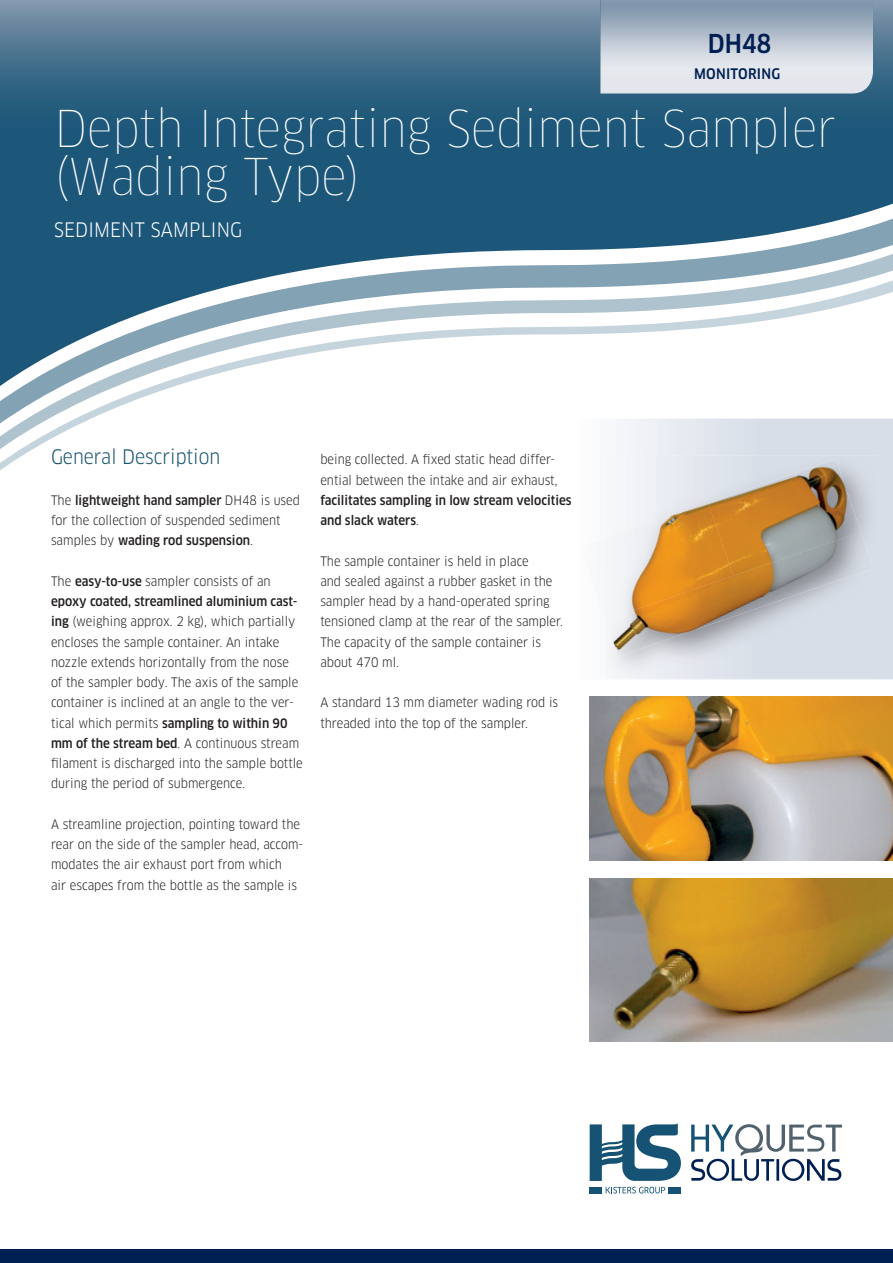
<style>
.page{position:relative;width:893px;height:1263px;background:#fff}
.page>*{position:absolute;margin:0;border:0;box-sizing:border-box;transform-origin:0 0}
.t1{font:100 condensed 49.5px/48px "Clan OT";color:#fff}
.t2{font:500 condensed 25.5px "Clan OT";color:#002053}
.t3{font:condensed 19.5px "Clan OT";color:#175270}
.t4{font:condensed 19.5px "Clan OT";letter-spacing:.01em;color:#fff}
.t5{font:500 condensed 14.25px "Clan OT";letter-spacing:.015em;color:#002053}
.t6{font:condensed 12.75px/20.2px "Clan OT";color:#231f20}
.t7{font:500 condensed 12.75px/20.2px "Clan OT";color:#231f20}
.s1{font-weight:500}
.s2{font-weight:400}
</style>
<div class="page">
<div style="left:0;top:1249px;width:893px;height:14px;background:#002053"></div>
<svg style="left:0;top:0;width:893px;height:214px;background:#316483"></svg>
<svg style="left:0;top:214px;width:893px;height:35px;background:#346888"></svg>
<svg style="left:0;top:249px;width:893px;height:27px"></svg>
<svg style="left:0;top:276px;width:893px;height:194px"></svg>
<img style="left:600px;top:0;width:273px;height:94px">
<svg style="left:590px;top:1123px;width:91px;height:58px"></svg>
<svg style="left:691px;top:1124px;width:151px;height:57px"></svg>
<div style="left:590px;top:1187px;width:12px;height:6px;background:#155274"></div>
<div style="left:668px;top:1187px;width:12px;height:6px;background:#155274"></div>
<svg style="left:606px;top:1187px;width:59px;height:6px"></svg>
<svg style="left:573px;top:419px;width:320px;height:260px"></svg>
<img style="left:603px;top:455px;width:275px;height:224px">
<img style="left:580px;top:539px;width:23px;height:74px">
<img style="left:603px;top:503px;width:105px;height:117px">
<img style="left:708px;top:459px;width:153px;height:73px">
<img style="left:606px;top:532px;width:267px;height:124px">
<img style="left:590px;top:878px;width:303px;height:164px">
<img style="left:590px;top:697px;width:303px;height:164px">
<h2 class="t2" style="left:708px;top:29px;width:65px">DH48</h2>
<p class="t5" style="left:694px;top:66px;width:88px">MONITORING</p>
<h1 class="t1" style="left:54px;top:105px;width:783px">Depth Integrating Sediment Sampler (Wading Type)</h1>
<h3 class="t4" style="left:54px;top:218px;width:190px">SEDIMENT SAMPLING</h3>
<h3 class="t3" style="left:51px;top:446px;width:171px">General Description</h3>
<p class="t6" style="left:51px;top:490px;width:250px">The <span class="s1">lightweight hand sampler</span> DH48 is used for the collection of suspended sediment samples by <span class="s1">wading rod suspension</span>.</p>
<p class="t6" style="left:51px;top:571px;width:253px">The <span class="s1">easy-to-use</span> sampler consists of an <span class="s1">epoxy coated, streamlined aluminium cast&shy;ing</span> (weighing approx. 2 kg), which partially encloses the sample container. An intake nozzle extends horizontally from the nose of the sampler body. The axis of the sample container is inclined at an angle to the ver&shy;tical which permits <span class="s1">sampling to within 90 mm of the stream bed</span>. A continuous stream filament is discharged into the sample bottle during the period of submergence.</p>
<p class="t6" style="left:51px;top:814px;width:254px">A streamline projection, pointing toward the rear on the side of the sampler head, accom&shy;modates the air exhaust port from which<br>air escapes from the bottle as the sample is</p>
<p class="t6" style="left:320px;top:449px;width:239px">being collected. A fixed static head differ&shy;ential between the intake and air exhaust,</p>
<p class="t7" style="left:320px;top:490px;width:253px">facilitates sampling in low stream velocities and slack waters<span class="s2">.</span></p>
<p class="t6" style="left:320px;top:551px;width:244px">The sample container is held in place<br>and sealed against a rubber gasket in the sampler head by a hand-operated spring tensioned clamp at the rear of the sampler.<br>The capacity of the sample container is about 470 ml.</p>
<p class="t6" style="left:320px;top:692px;width:239px">A standard 13 mm diameter wading rod is threaded into the top of the sampler.</p>
</div>
